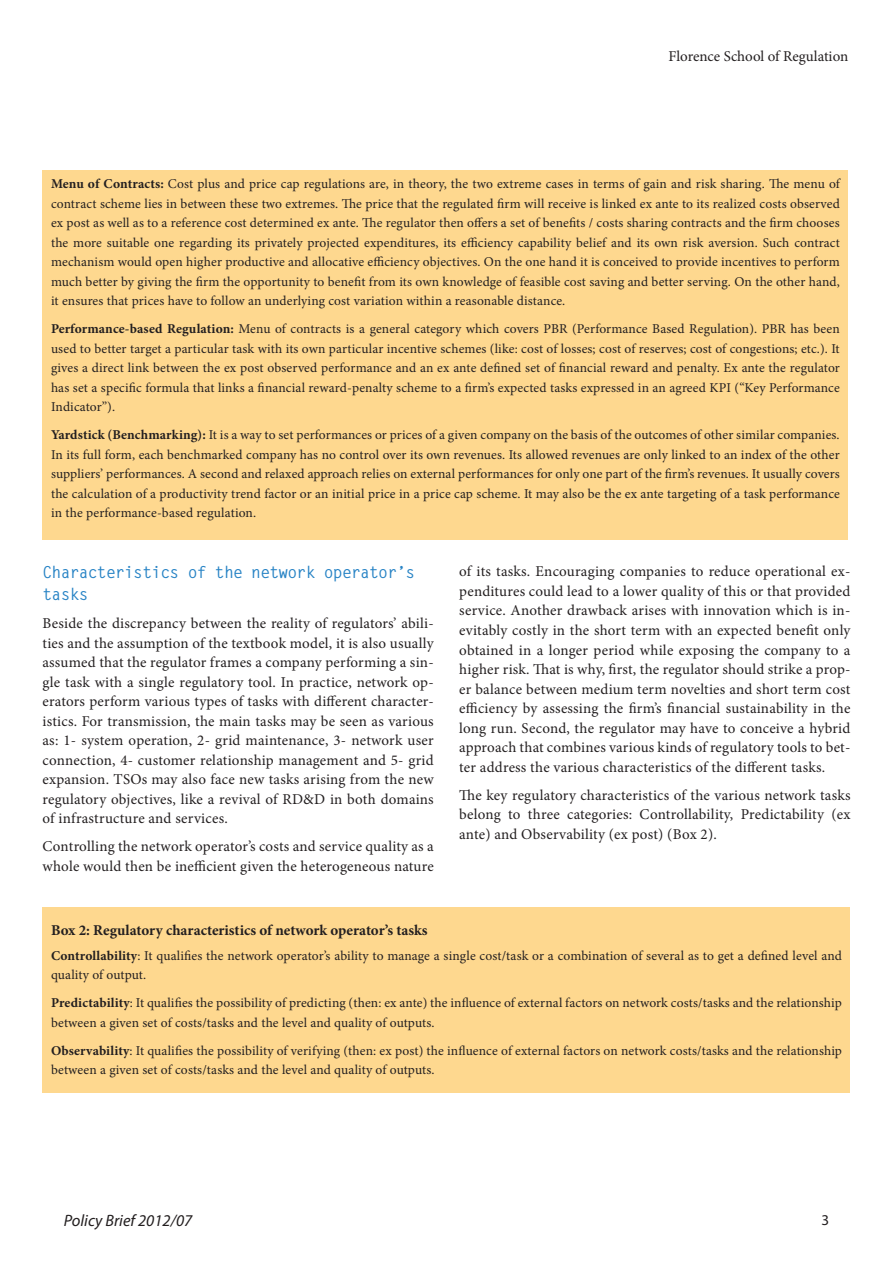
<style>
.page{position:relative;width:893px;height:1263px;background:#fff}
.page>*{position:absolute;margin:0;border:0;box-sizing:border-box;transform-origin:0 0}
.Title1{font:700 16.5px/22.5px "Letter Gothic Std";letter-spacing:-.05em;color:#2783c5}
.t1{font:italic 16.5px "Myriad Pro";color:#231f20}
.Body_text{font:15px/19.5px "Minion Pro";letter-spacing:.015em;color:#231f20;text-align:justify}
.Box_title{font:700 15px "Minion Pro";color:#231f20}
.t2{font:15px "Myriad Pro";color:#231f20}
.Box_text{font:13.5px/19.5px "Minion Pro";letter-spacing:.01em;color:#231f20;text-align:justify}
.s1{font-weight:700}
</style>
<div class="page">
<div style="left:43px;top:170px;width:805px;height:370px;background:#fed88f"></div>
<div style="left:43px;top:907px;width:807px;height:186px;background:#fed88f"></div>
<p class="Body_text" style="left:668px;top:46px;width:181px">Florence School of Regulation</p>
<p class="Box_text" style="left:51px;top:174px;width:790px"><span class="s1">Menu of Contracts:</span> Cost plus and price cap regulations are, in theory, the two extreme cases in terms of gain and risk sharing. The menu of contract scheme lies in between these two extremes. The price that the regulated firm will receive is linked ex ante to its realized costs observed ex post as well as to a reference cost determined ex ante. The regulator then offers a set of benefits / costs sharing contracts and the firm chooses the more suitable one regarding its privately projected expenditures, its efficiency capability belief and its own risk aversion. Such contract mechanism would open higher productive and allocative efficiency objectives. On the one hand it is conceived to provide incentives to perform much better by giving the firm the opportunity to benefit from its own knowledge of feasible cost saving and better serving. On the other hand, it ensures that prices have to follow an underlying cost variation within a reasonable distance.</p>
<p class="Box_text" style="left:51px;top:319px;width:790px"><span class="s1">Performance-based Regulation:</span> Menu of contracts is a general category which covers PBR (Performance Based Regulation). PBR has been used to better target a particular task with its own particular incentive schemes (like: cost of losses; cost of reserves; cost of congestions; etc.). It gives a direct link between the ex post observed performance and an ex ante defined set of financial reward and penalty. Ex ante the regulator has set a specific formula that links a financial reward-penalty scheme to a firm’s expected tasks expressed in an agreed KPI (“Key Performance Indicator”).</p>
<p class="Box_text" style="left:51px;top:425px;width:790px"><span class="s1">Yardstick (Benchmarking):</span> It is a way to set performances or prices of a given company on the basis of the outcomes of other similar companies.<br>In its full form, each benchmarked company has no control over its own revenues. Its allowed revenues are only linked to an index of the other suppliers’ performances. A second and relaxed approach relies on external performances for only one part of the firm’s revenues. It usually covers the calculation of a productivity trend factor or an initial price in a price cap scheme. It may also be the ex ante targeting of a task performance in the performance-based regulation.</p>
<p class="Title1" style="left:43px;top:561px;width:374px">Characteristics of the network operator’s tasks</p>
<p class="Body_text" style="left:43px;top:614px;width:393px">Beside the discrepancy between the reality of regulators’ abili&shy;ties and the assumption of the textbook model, it is also usually assumed that the regulator frames a company performing a sin&shy;gle task with a single regulatory tool. In practice, network op&shy;erators perform various types of tasks with different character&shy;istics. For transmission, the main tasks may be seen as various as: 1- system operation, 2- grid maintenance, 3- network user connection, 4- customer relationship management and 5- grid expansion. TSOs may also face new tasks arising from the new regulatory objectives, like a revival of RD&amp;D in both domains of infrastructure and services.</p>
<p class="Body_text" style="left:43px;top:837px;width:393px">Controlling the network operator’s costs and service quality as a whole would then be inefficient given the heterogeneous nature</p>
<p class="Body_text" style="left:459px;top:562px;width:393px">of its tasks. Encouraging companies to reduce operational ex&shy;penditures could lead to a lower quality of this or that provided service. Another drawback arises with innovation which is in&shy;evitably costly in the short term with an expected benefit only obtained in a longer period while exposing the company to a higher risk. That is why, first, the regulator should strike a prop&shy;er balance between medium term novelties and short term cost efficiency by assessing the firm’s financial sustainability in the long run. Second, the regulator may have to conceive a hybrid approach that combines various kinds of regulatory tools to bet&shy;ter address the various characteristics of the different tasks.</p>
<p class="Body_text" style="left:459px;top:785px;width:393px">The key regulatory characteristics of the various network tasks belong to three categories: Controllability, Predictability (ex ante) and Observability (ex post) (Box 2).</p>
<p class="Box_title" style="left:51px;top:920px;width:378px">Box 2: Regulatory characteristics of network operator’s tasks</p>
<p class="Box_text" style="left:51px;top:946px;width:792px"><span class="s1">Controllability</span>: It qualifies the network operator’s ability to manage a single cost/task or a combination of several as to get a defined level and quality of output.</p>
<p class="Box_text" style="left:51px;top:993px;width:792px"><span class="s1">Predictability</span>: It qualifies the possibility of predicting (then: ex ante) the influence of external factors on network costs/tasks and the relationship between a given set of costs/tasks and the level and quality of outputs.</p>
<p class="Box_text" style="left:51px;top:1041px;width:792px"><span class="s1">Observability</span>: It qualifies the possibility of verifying (then: ex post) the influence of external factors on network costs/tasks and the relationship between a given set of costs/tasks and the level and quality of outputs.</p>
<p class="t1" style="left:64px;top:1211px;width:130px">Policy Brief 2012/07</p>
<p class="t2" style="left:821px;top:1212px;width:9px">3</p>
</div>
